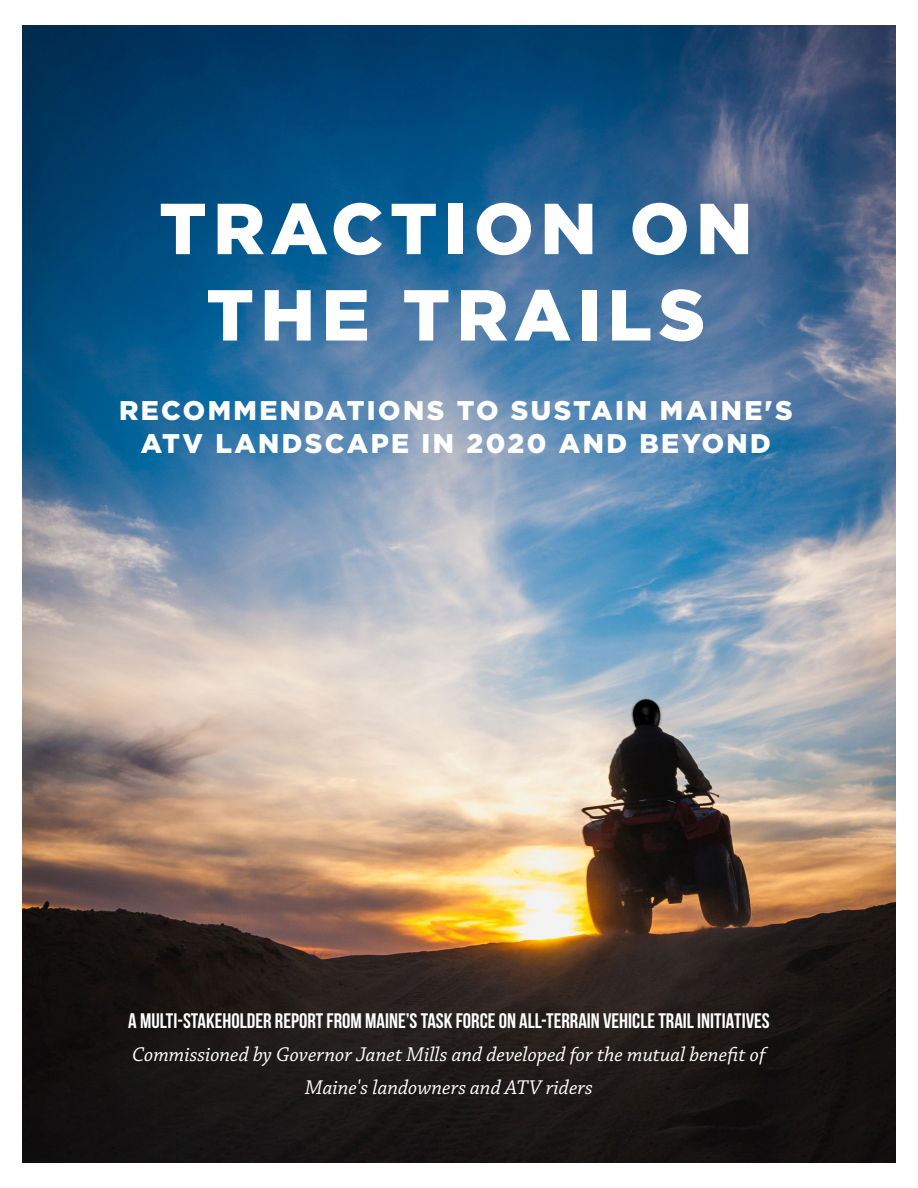
<style>
.page{position:relative;width:918px;height:1188px;background:#fff}
.page>*{position:absolute;margin:0;border:0;box-sizing:border-box;transform-origin:0 0}
.t1{font:900 72px/86.4px "Gotham";letter-spacing:.09em;color:#fff;text-align:center}
.t2{font:900 27px/32.4px "Gotham";letter-spacing:.09em;color:#fff;text-align:center}
.Paragraph{font:italic 21px/33px "Chaparral Pro";color:#fff;text-align:center}
.Paragraph-2{font:700 21px "Bebas Neue";color:#fff}
</style>
<div class="page">
<img style="left:23px;top:26px;width:872px;height:1136px">
<p class="t1" style="left:159px;top:185px;width:595px">TRACTION ON<br>THE TRAILS</p>
<p class="t2" style="left:119px;top:394px;width:675px">RECOMMENDATIONS TO SUSTAIN MAINE'S<br>ATV LANDSCAPE IN 2020 AND BEYOND</p>
<p class="Paragraph-2" style="left:128px;top:1009px;width:643px">A MULTI-STAKEHOLDER REPORT FROM MAINE’S TASK FORCE ON ALL-TERRAIN VEHICLE TRAIL INITIATIVES</p>
<p class="Paragraph" style="left:132px;top:1039px;width:635px">Commissioned by Governor Janet Mills and developed for the mutual benefit of<br>Maine's landowners and ATV riders</p>
</div>
